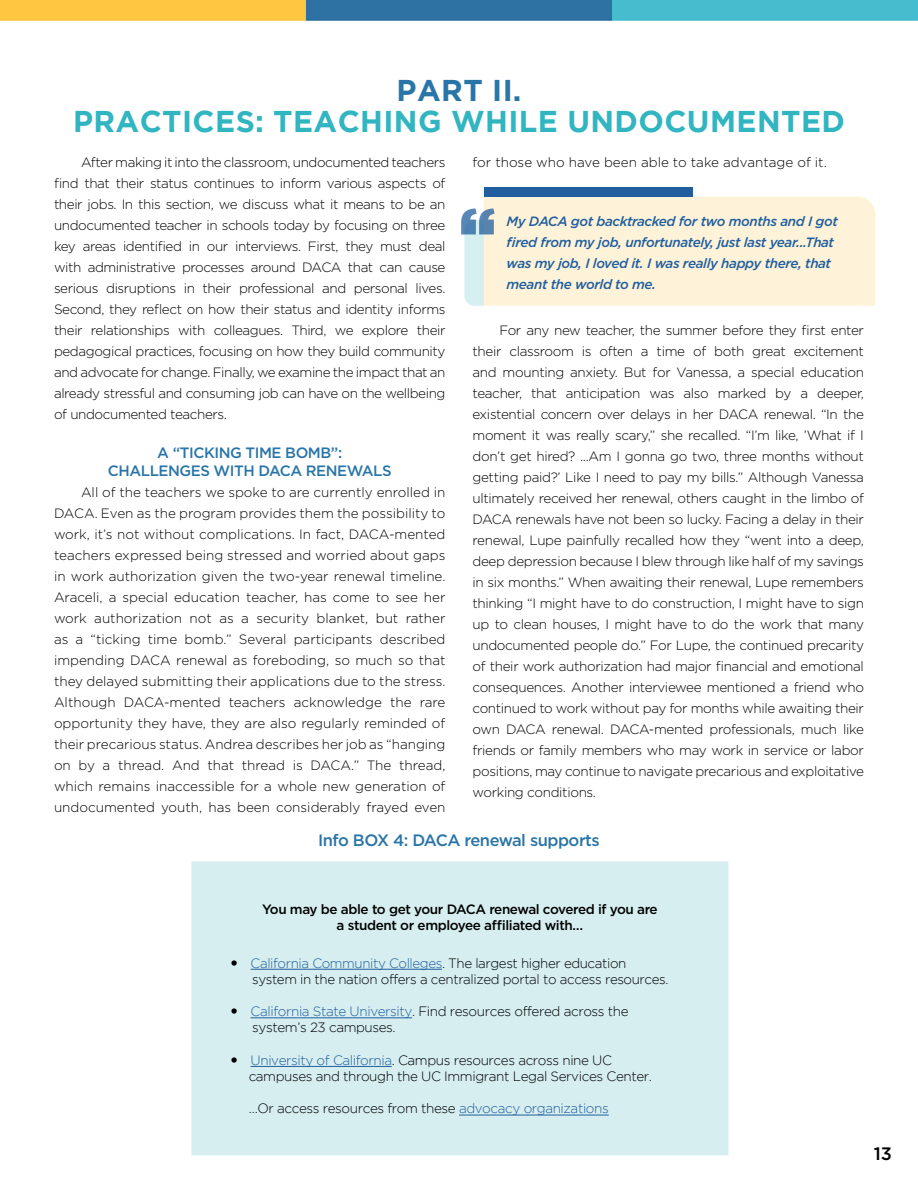
<style>
.page{position:relative;width:918px;height:1188px;background:#fff}
.page>*{position:absolute;margin:0;border:0;box-sizing:border-box;transform-origin:0 0}
.Body_Hadlines{font:700 30px "Gotham";letter-spacing:.015em;color:#31b5c1}
.Body_Hadlines-2{font:700 30px "Gotham";letter-spacing:.015em;color:#2975a8}
.t1{font:500 18px "Gotham";color:#000}
.Table_Header{font:500 16.5px "Gotham";letter-spacing:-.03em;color:#2975a8}
.Body_Subheadlines{font:500 15px/18px "Gotham";letter-spacing:-.03em;color:#2975a8;text-align:center}
.Body{font:300 13.5px/21px "Gotham";letter-spacing:-.025em;color:#000;text-align:justify}
.Table_Text{font:300 13.5px "Gotham";letter-spacing:-.03em;color:#000}
.Quote_Text{font:italic 500 13.5px/21px "Gotham";letter-spacing:-.03em;color:#215e9e}
.Table_Text-2{font:500 13.5px "Gotham";letter-spacing:-.03em;color:#000}
.Table_Text-3{font:300 13.5px "Gotham";letter-spacing:-.03em;color:#215e9e}
.Body-2{font:300 13.5px "Gotham";color:#000}
.s1{color:#000}
.s2{color:#215e9e}
</style>
<div class="page">
<img style="left:0;top:0;width:918px;height:305px">
<div style="left:190px;top:860px;width:540px;height:297px;background:#d6eef0"></div>
<hr style="left:188px;top:858px;width:543px;height:3px;background:#fff">
<hr style="left:188px;top:861px;width:3px;height:294px;background:#fff">
<hr style="left:728px;top:861px;width:3px;height:294px;background:#fff">
<hr style="left:188px;top:1155px;width:543px;height:3px;background:#fff">
<hr style="left:251px;top:969px;width:191px;height:1px;background:#215e9e">
<hr style="left:251px;top:1018px;width:161px;height:1px;background:#215e9e">
<hr style="left:251px;top:1066px;width:141px;height:1px;background:#215e9e">
<hr style="left:459px;top:1115px;width:150px;height:1px;background:#215e9e">
<div style="left:484px;top:187px;width:208px;height:10px;background:#215e9e"></div>
<div style="left:461px;top:197px;width:414px;height:109px;background:#fef3d9"></div>
<p class="Body_Hadlines-2" style="left:397px;top:73px;width:126px">PART II.</p>
<p class="Body_Hadlines" style="left:73px;top:104px;width:773px">PRACTICES: TEACHING WHILE UNDOCUMENTED</p>
<p class="Body" style="left:54px;top:151px;width:393px;text-indent:27px">After making it into the classroom, undocumented teachers find that their status continues to inform various aspects of their jobs. In this section, we discuss what it means to be an undocumented teacher in schools today by focusing on three key areas identified in our interviews. First, they must deal with administrative processes around DACA that can cause serious disruptions in their professional and personal lives.<br>Second, they reflect on how their status and identity informs their relationships with colleagues. Third, we explore their pedagogical practices, focusing on how they build community and advocate for change. Finally, we examine the impact that an already stressful and consuming job can have on the wellbeing of undocumented teachers.</p>
<p class="Body_Subheadlines" style="left:108px;top:443px;width:285px">A “TICKING TIME BOMB”:<br>CHALLENGES WITH DACA RENEWALS</p>
<p class="Body" style="left:54px;top:481px;width:393px;text-indent:27px">All of the teachers we spoke to are currently enrolled in DACA. Even as the program provides them the possibility to work, it’s not without complications. In fact, DACA-mented teachers expressed being stressed and worried about gaps in work authorization given the two-year renewal timeline.<br>Araceli, a special education teacher, has come to see her work authorization not as a security blanket, but rather as a “ticking time bomb.” Several participants described impending DACA renewal as foreboding, so much so that they delayed submitting their applications due to the stress.<br>Although DACA-mented teachers acknowledge the rare opportunity they have, they are also regularly reminded of their precarious status. Andrea describes her job as “hanging on by a thread. And that thread is DACA.” The thread, which remains inaccessible for a whole new generation of undocumented youth, has been considerably frayed even</p>
<p class="Body-2" style="left:472px;top:153px;width:356px">for those who have been able to take advantage of it.</p>
<p class="Quote_Text" style="left:507px;top:210px;width:333px">My DACA got backtracked for two months and I got fired from my job, unfortunately, just last year...That was my job, I loved it. I was really happy there, that meant the world to me.</p>
<p class="Body" style="left:472px;top:319px;width:393px;text-indent:27px">For any new teacher, the summer before they first enter their classroom is often a time of both great excitement and mounting anxiety. But for Vanessa, a special education teacher, that anticipation was also marked by a deeper, existential concern over delays in her DACA renewal. “In the moment it was really scary,” she recalled. “I’m like, ’What if I don’t get hired? ...Am I gonna go two, three months without getting paid?’ Like I need to pay my bills.” Although Vanessa ultimately received her renewal, others caught in the limbo of DACA renewals have not been so lucky. Facing a delay in their renewal, Lupe painfully recalled how they “went into a deep, deep depression because I blew through like half of my savings in six months.” When awaiting their renewal, Lupe remembers thinking “I might have to do construction, I might have to sign up to clean houses, I might have to do the work that many undocumented people do.” For Lupe, the continued precarity of their work authorization had major financial and emotional consequences. Another interviewee mentioned a friend who continued to work without pay for months while awaiting their own DACA renewal. DACA-mented professionals, much like friends or family members who may work in service or labor positions, may continue to navigate precarious and exploitative working conditions.</p>
<p class="Table_Header" style="left:318px;top:829px;width:283px">Info BOX 4: DACA renewal supports</p>
<p class="Table_Text-2" style="left:262px;top:901px;width:397px">You may be able to get your DACA renewal covered if you are</p>
<p class="Table_Text-2" style="left:337px;top:917px;width:248px">a student or employee affiliated with…</p>
<p class="Table_Text-3" style="left:251px;top:955px;width:377px">California Community Colleges<span class="s1">. The largest higher education</span></p>
<p class="Table_Text" style="left:252px;top:972px;width:418px">system in the nation offers a centralized portal to access resources.</p>
<p class="Table_Text" style="left:251px;top:1004px;width:379px"><span class="s2">California State University</span>. Find resources offered across the</p>
<p class="Table_Text" style="left:252px;top:1020px;width:145px">system’s 23 campuses.</p>
<p class="Table_Text" style="left:251px;top:1053px;width:363px"><span class="s2">University of California</span>. Campus resources across nine UC</p>
<p class="Table_Text" style="left:249px;top:1069px;width:405px">campuses and through the UC Immigrant Legal Services Center.</p>
<p class="Table_Text" style="left:249px;top:1101px;width:362px">…Or access resources from these <span class="s2">advocacy organizations</span></p>
<h2 class="t1" style="left:874px;top:1142px;width:20px">13</h2>
</div>
